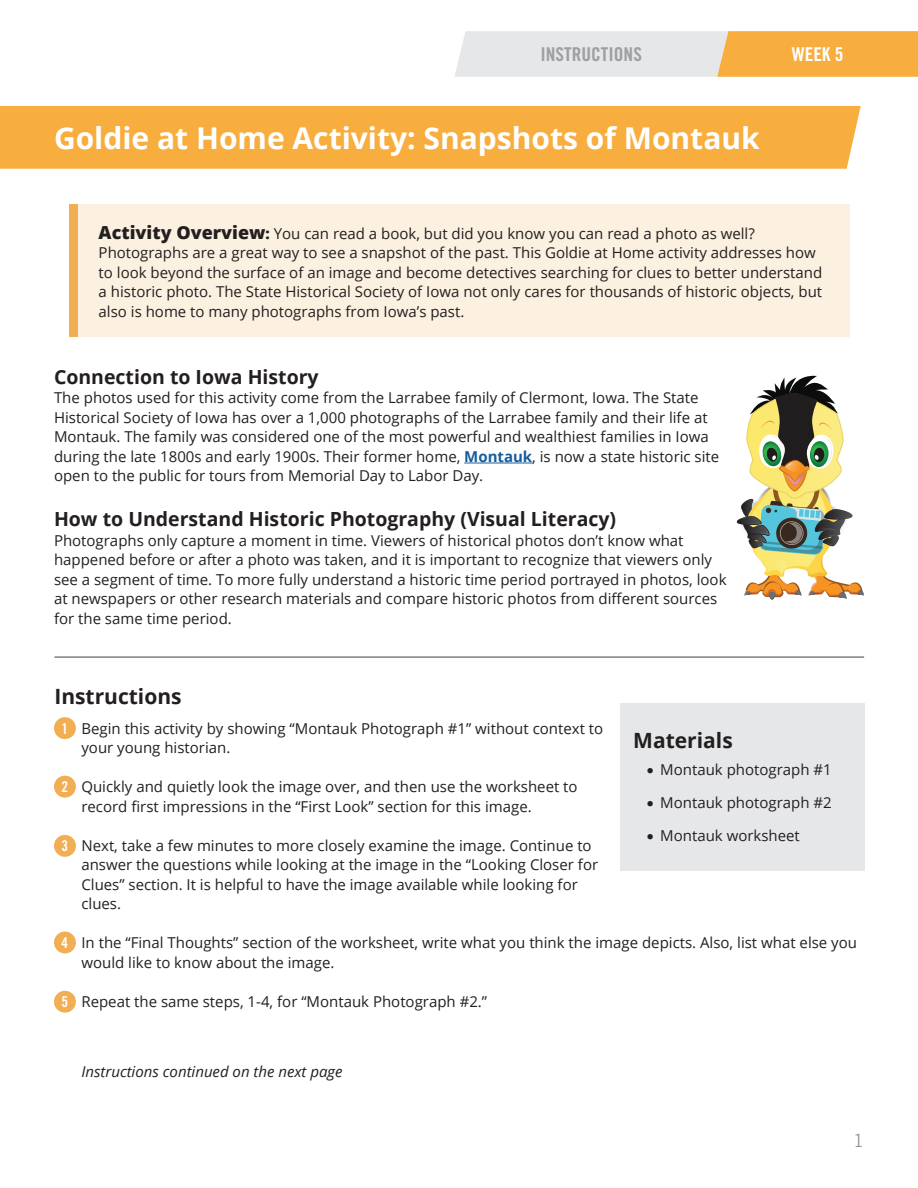
<style>
.page{position:relative;width:918px;height:1188px;background:#fff}
.page>*{position:absolute;margin:0;border:0;box-sizing:border-box;transform-origin:0 0}
.t1{font:700 30px "Open Sans";color:#fff}
.t2{font:700 21px "Open Sans";color:#231f20}
.t3{font:700 19.5px "Open Sans";color:#231f20}
.t4{font:19.05px "Trade Gothic LT Std Bd Cn 20";color:#9d9fa2}
.t5{font:19.05px "Trade Gothic LT Std Bd Cn 20";color:#fff}
.t6{font:18px "Trade Gothic LT Std";color:#939598}
.t7{font:15px/19.5px "Open Sans";color:#231f20}
.t8{font:italic 15px "Open Sans";color:#231f20}
.t9{font:15px "Trade Gothic LT Std Bd Cn 20";color:#fff}
.s1{font-weight:800;font-size:18px}
.s2{font-weight:800}
.s3{font-weight:700;color:#175d9e}
</style>
<div class="page">
<div style="left:0;top:106px;width:861px;height:63px;background:#f8ae3e"></div>
<svg style="left:455px;top:31px;width:463px;height:46px;background:#edcfa2"></svg>
<hr style="left:54px;top:657px;width:810px;height:1px;background:#3e3e3f">
<hr style="left:464px;top:463px;width:68px;height:1px;background:#175d9e">
<div style="left:620px;top:703px;width:244px;height:167px;background:#e6e7e9"></div>
<div style="left:69px;top:205px;width:9px;height:132px;background:#f2ae53"></div>
<div style="left:78px;top:205px;width:771px;height:132px;background:#fcf0e0"></div>
<div style="left:54px;top:717px;width:22px;height:22px;background:#f2ae53;border-radius:50%"></div>
<svg style="left:736px;top:375px;width:128px;height:225px"></svg>
<div style="left:54px;top:776px;width:22px;height:22px;background:#f2ae53;border-radius:50%"></div>
<div style="left:54px;top:835px;width:22px;height:22px;background:#f2ae53;border-radius:50%"></div>
<div style="left:54px;top:932px;width:22px;height:21px;background:#f2ae53;border-radius:50%"></div>
<div style="left:54px;top:991px;width:22px;height:22px;background:#f2ae53;border-radius:50%"></div>
<p class="t4" style="left:540px;top:43px;width:103px">INSTRUCTIONS</p>
<p class="t5" style="left:792px;top:43px;width:53px">WEEK 5</p>
<h1 class="t1" style="left:54px;top:117px;width:707px">Goldie at Home Activity: Snapshots of Montauk</h1>
<p class="t7" style="left:99px;top:223px;width:725px"><span class="s1">Activity Overview</span><span class="s2">:</span> You can read a book, but did you know you can read a photo as well?<br>Photographs are a great way to see a snapshot of the past. This Goldie at Home activity addresses how to look beyond the surface of an image and become detectives searching for clues to better understand a historic photo. The State Historical Society of Iowa not only cares for thousands of historic objects, but also is home to many photographs from Iowa’s past.</p>
<h3 class="t3" style="left:54px;top:363px;width:266px">Connection to Iowa History</h3>
<p class="t7" style="left:54px;top:388px;width:667px">The photos used for this activity come from the Larrabee family of Clermont, Iowa. The State Historical Society of Iowa has over a 1,000 photographs of the Larrabee family and their life at Montauk. The family was considered one of the most powerful and wealthiest families in Iowa during the late 1800s and early 1900s. Their former home, <span class="s3">Montauk</span>, is now a state historic site open to the public for tours from Memorial Day to Labor Day.</p>
<h3 class="t3" style="left:54px;top:505px;width:564px">How to Understand Historic Photography (Visual Literacy)</h3>
<p class="t7" style="left:54px;top:530px;width:674px">Photographs only capture a moment in time. Viewers of historical photos don’t know what happened before or after a photo was taken, and it is important to recognize that viewers only see a segment of time. To more fully understand a historic time period portrayed in photos, look at newspapers or other research materials and compare historic photos from different sources for the same time period.</p>
<h2 class="t2" style="left:54px;top:681px;width:129px">Instructions</h2>
<p class="t7" style="left:81px;top:718px;width:523px">Begin this activity by showing “Montauk Photograph #1” without context to your young historian.</p>
<p class="t7" style="left:81px;top:777px;width:498px">Quickly and quietly look the image over, and then use the worksheet to record first impressions in the “First Look” section for this image.</p>
<p class="t7" style="left:81px;top:835px;width:518px">Next, take a few minutes to more closely examine the image. Continue to answer the questions while looking at the image in the “Looking Closer for Clues” section. It is helpful to have the image available while looking for clues.</p>
<p class="t7" style="left:81px;top:933px;width:777px">In the “Final Thoughts” section of the worksheet, write what you think the image depicts. Also, list what else you would like to know about the image.</p>
<p class="t7" style="left:81px;top:991px;width:407px">Repeat the same steps, 1-4, for “Montauk Photograph #2.”</p>
<p class="t9" style="left:62px;top:719px;width:8px">1</p>
<h2 class="t2" style="left:633px;top:726px;width:101px">Materials</h2>
<p class="t7" style="left:647px;top:759px;width:187px">• Montauk photograph #1</p>
<p class="t7" style="left:647px;top:792px;width:187px">• Montauk photograph #2</p>
<p class="t7" style="left:647px;top:825px;width:155px">• Montauk worksheet</p>
<p class="t9" style="left:62px;top:778px;width:8px">2</p>
<p class="t9" style="left:62px;top:837px;width:8px">3</p>
<p class="t9" style="left:62px;top:933px;width:8px">4</p>
<p class="t9" style="left:62px;top:993px;width:8px">5</p>
<p class="t8" style="left:81px;top:1062px;width:262px">Instructions continued on the next page</p>
<p class="t6" style="left:853px;top:1130px;width:12px">1</p>
</div>
